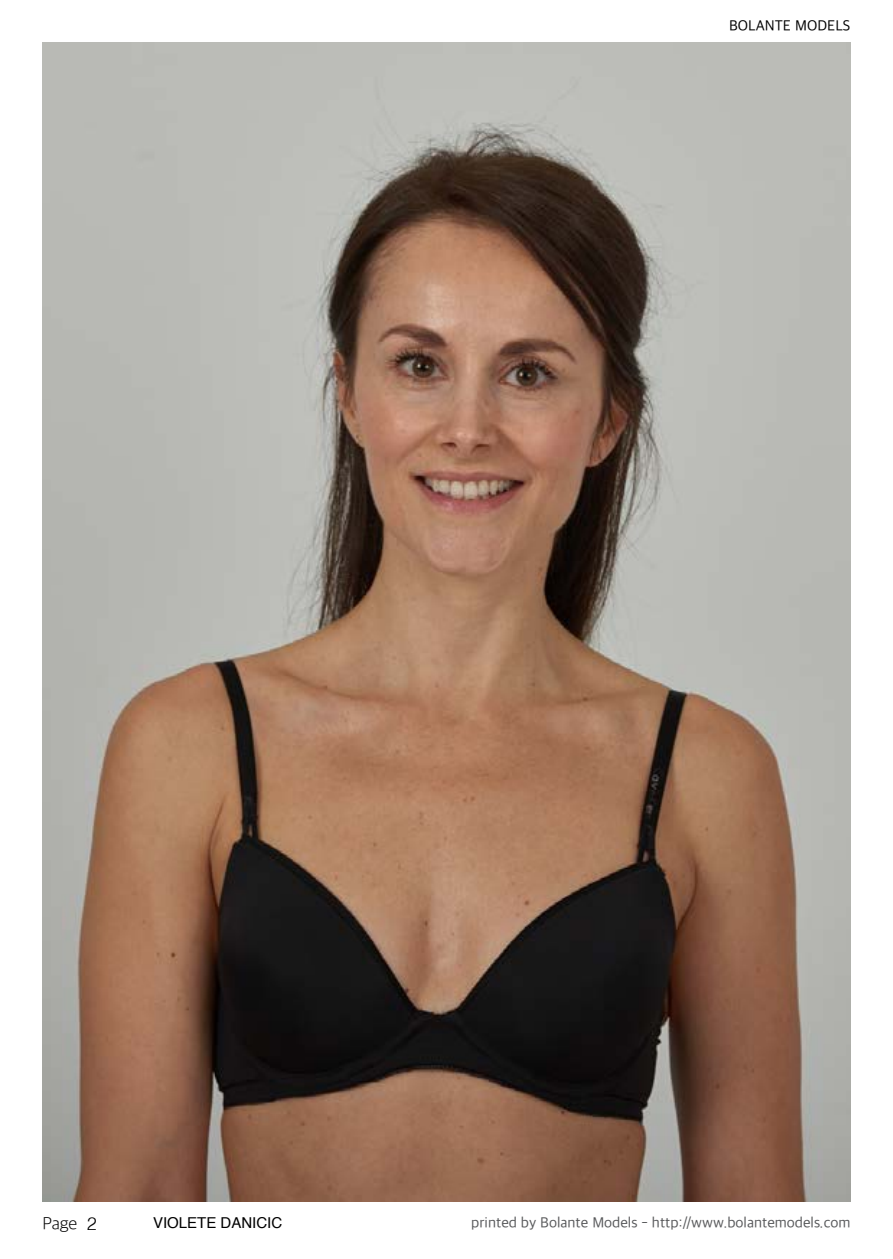
<style>
.page{position:relative;width:893px;height:1259px;background:#fff}
.page>*{position:absolute;margin:0;border:0;box-sizing:border-box;transform-origin:0 0}
.t1{font:200 18px "Apple SD Gothic Neo";color:#000}
.t2{font:15px "Apple SD Gothic Neo";color:#58595b}
.t3{font:15px "Helvetica";color:#000}
.t4{font:15px "Apple SD Gothic Neo";color:#000}
.s1{font-family:"Helvetica";font-weight:300}
</style>
<div class="page">
<img style="left:43px;top:43px;width:807px;height:1158px">
<p class="t4" style="left:729px;top:17px;width:123px">BOLANTE MODELS</p>
<p class="t1" style="left:43px;top:1214px;width:56px">Page <span class="s1">2</span></p>
<p class="t3" style="left:153px;top:1211px;width:131px">VIOLETE DANICIC</p>
<p class="t2" style="left:471px;top:1214px;width:381px">printed by Bolante Models - http://www.bolantemodels.com</p>
</div>
